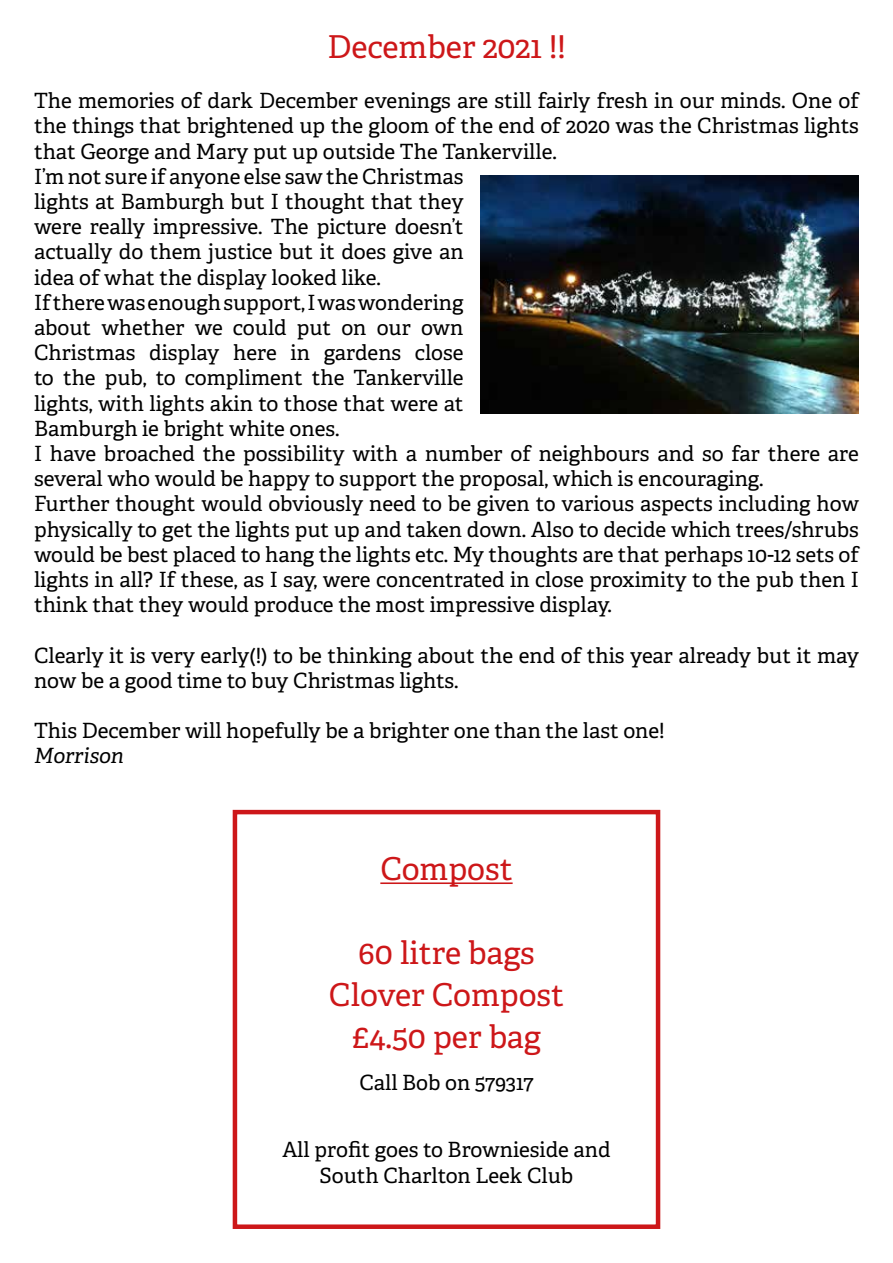
<style>
.page{position:relative;width:893px;height:1263px;background:#fff}
.page>*{position:absolute;margin:0;border:0;box-sizing:border-box;transform-origin:0 0}
.t1{font:31.5px/42px "Adelle";color:#cd1719;text-align:center}
.t2{font:21px/25.2px "Adelle";color:#000}
.t3{font:italic 21px "Adelle";color:#000}
</style>
<div class="page">
<hr style="left:380px;top:882px;width:133px;height:2px;background:#cd1719">
<div style="left:233px;top:810px;width:427px;height:419px;border:4px solid #cd1719"></div>
<img style="left:481px;top:175px;width:378px;height:239px">
<h1 class="t1" style="left:327px;top:24px;width:240px">December 2021 !!</h1>
<p class="t2" style="left:34px;top:87px;width:826px">The memories of dark December evenings are still fairly fresh in our minds. One of the things that brightened up the gloom of the end of 2020 was the Christmas lights that George and Mary put up outside The Tankerville.<br>I’m not sure if anyone else saw the Christmas<br>lights at Bamburgh but I thought that they<br>were really impressive. The picture doesn’t<br>actually do them justice but it does give an<br>idea of what the display looked like.<br>If there was enough support, I was wondering<br>about whether we could put on our own<br>Christmas display here in gardens close<br>to the pub, to compliment the Tankerville<br>lights, with lights akin to those that were at<br>Bamburgh ie bright white ones.<br>I have broached the possibility with a number of neighbours and so far there are several who would be happy to support the proposal, which is encouraging.<br>Further thought would obviously need to be given to various aspects including how physically to get the lights put up and taken down. Also to decide which trees/shrubs would be best placed to hang the lights etc. My thoughts are that perhaps 10-12 sets of lights in all? If these, as I say, were concentrated in close proximity to the pub then I think that they would produce the most impressive display.</p>
<p class="t2" style="left:34px;top:642px;width:827px">Clearly it is very early(!) to be thinking about the end of this year already but it may now be a good time to buy Christmas lights.</p>
<p class="t2" style="left:34px;top:717px;width:632px">This December will hopefully be a brighter one than the last one!</p>
<p class="t3" style="left:34px;top:741px;width:91px">Morrison</p>
<h1 class="t1" style="left:380px;top:846px;width:134px">Compost</h1>
<h1 class="t1" style="left:329px;top:930px;width:237px">60 litre bags<br>Clover Compost £4.50 per bag</h1>
<p class="t2" style="left:359px;top:1069px;width:175px">Call Bob on 579317</p>
<p class="t2" style="left:282px;top:1136px;width:330px;text-align:center">All profit goes to Brownieside and<br>South Charlton Leek Club</p>
</div>
